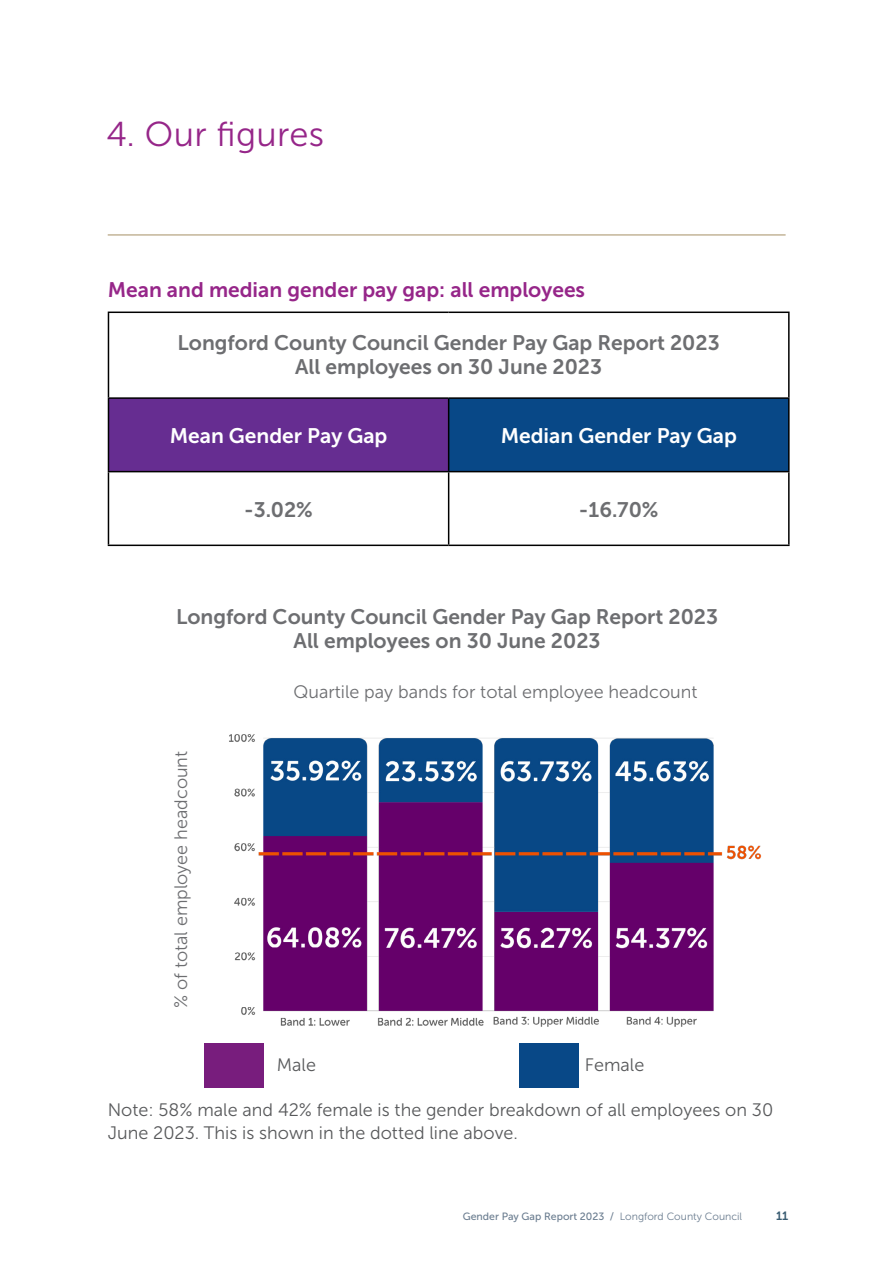
<style>
.page{position:relative;width:893px;height:1263px;background:#fff}
.page>*{position:absolute;margin:0;border:0;box-sizing:border-box;transform-origin:0 0}
.t1{font:34.5px "Museo Sans 300";letter-spacing:.01em;color:#962689}
.t2{font:21px/24px "Museo Sans 700";color:#6d6e71;text-align:center}
.t3{font:21px "Museo Sans 700";color:#962689}
.t4{font:21px "Museo Sans 700";color:#fff}
.t5{font:18px/22.5px "Museo Sans 300";color:#58595b}
.t6{font:18px "Museo Sans 300";color:#6d6e71}
.t7{font:12px "Museo Sans 700";color:#395c72}
.t8{font:10.5px "Museo Sans 500";color:#6b7d90}
.s1{font-family:"Museo Sans 300"}
</style>
<div class="page">
<hr style="left:108px;top:235px;width:678px;height:1px;background:#a68f64">
<div style="left:108px;top:398px;width:341px;height:74px;background:#662d91"></div>
<div style="left:449px;top:398px;width:340px;height:74px;background:#084887"></div>
<hr style="left:108px;top:312px;width:341px;height:1px;background:#000">
<hr style="left:108px;top:313px;width:1px;height:84px;background:#000">
<hr style="left:449px;top:312px;width:341px;height:1px;background:#000">
<hr style="left:788px;top:313px;width:2px;height:84px;background:#000">
<hr style="left:108px;top:397px;width:341px;height:2px;background:#000">
<hr style="left:108px;top:399px;width:1px;height:72px;background:#000">
<hr style="left:449px;top:397px;width:341px;height:2px;background:#000">
<hr style="left:448px;top:399px;width:1px;height:72px;background:#000">
<hr style="left:788px;top:399px;width:2px;height:72px;background:#000">
<hr style="left:108px;top:471px;width:341px;height:1px;background:#000">
<hr style="left:108px;top:472px;width:1px;height:73px;background:#000">
<hr style="left:449px;top:471px;width:341px;height:1px;background:#000">
<hr style="left:448px;top:472px;width:1px;height:73px;background:#000">
<hr style="left:788px;top:472px;width:2px;height:73px;background:#000">
<hr style="left:108px;top:545px;width:341px;height:1px;background:#000">
<hr style="left:449px;top:545px;width:341px;height:1px;background:#000">
<svg style="left:204px;top:1043px;width:1px;height:45px"></svg>
<div style="left:205px;top:1043px;width:59px;height:45px;background:#781d7d"></div>
<div style="left:519px;top:1043px;width:60px;height:45px;background:#084887"></div>
<img style="left:229px;top:734px;width:533px;height:293px">
<h1 class="t1" style="left:106px;top:115px;width:219px">4. Our figures</h1>
<p class="t3" style="left:108px;top:278px;width:479px">Mean and median gender pay gap: all employees</p>
<p class="t2" style="left:178px;top:331px;width:544px">Longford County Council Gender Pay Gap Report 2023<br>All employees on 30 June 2023</p>
<p class="t4" style="left:170px;top:424px;width:219px">Mean Gender Pay Gap</p>
<p class="t4" style="left:501px;top:424px;width:238px">Median Gender Pay Gap</p>
<p class="t2" style="left:244px;top:497px;width:70px">-3.02%</p>
<p class="t2" style="left:579px;top:497px;width:81px">-16.70%</p>
<p class="t2" style="left:176px;top:605px;width:544px">Longford County Council Gender Pay Gap Report 2023<br>All employees on 30 June 2023</p>
<p class="t6" style="left:293px;top:682px;width:406px">Quartile pay bands for total employee headcount</p>
<p class="t6" style="left:171px;top:1008px;width:259px;rotate:-90deg">% of total employee headcount</p>
<p class="t5" style="left:277px;top:1054px;width:41px">Male</p>
<p class="t5" style="left:585px;top:1054px;width:61px">Female</p>
<p class="t5" style="left:108px;top:1099px;width:667px">Note: 58% male and 42% female is the gender breakdown of all employees on 30<br>June 2023. This is shown in the dotted line above.</p>
<p class="t8" style="left:463px;top:1211px;width:281px">Gender Pay Gap Report 2023 / <span class="s1">Longford County Council</span></p>
<p class="t7" style="left:776px;top:1209px;width:14px">11</p>
</div>
